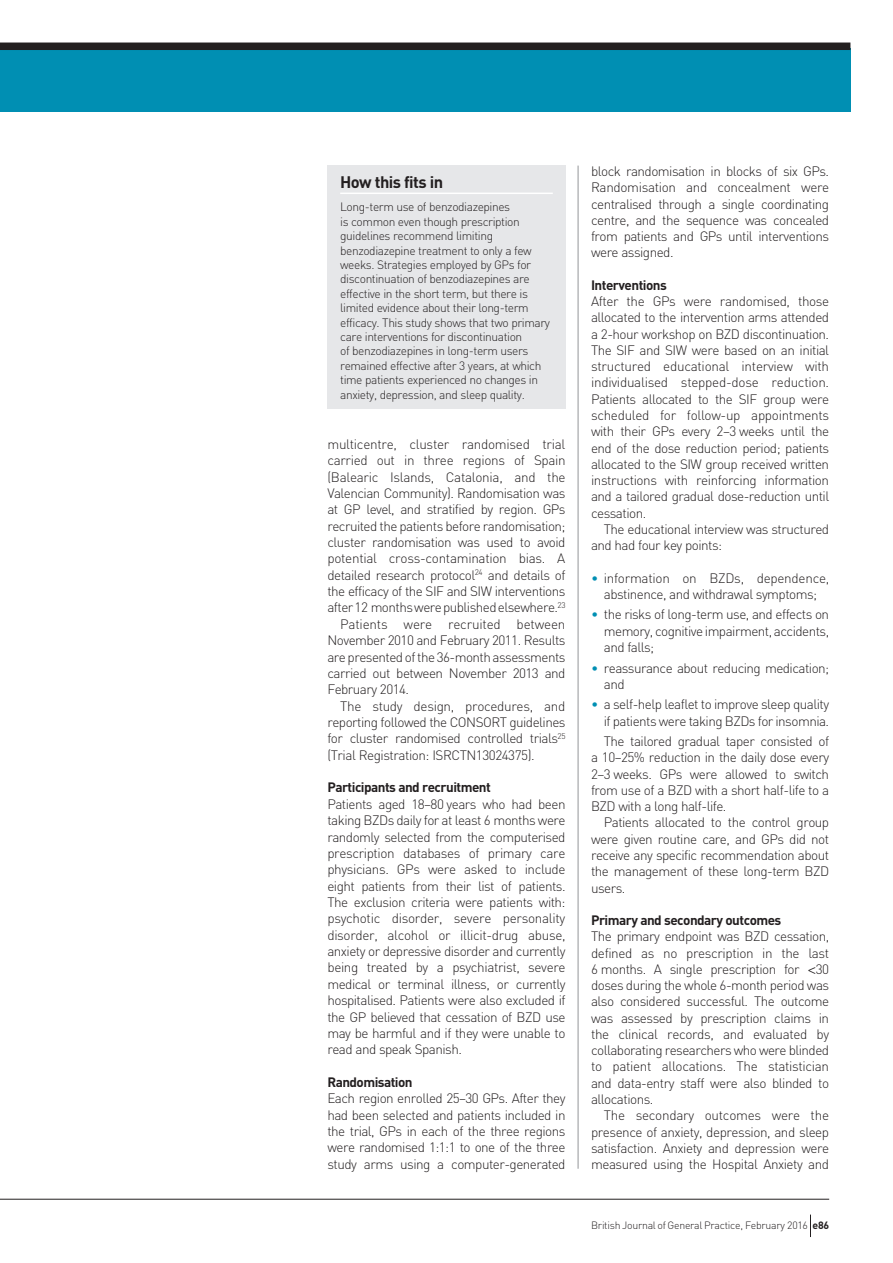
<style>
.page{position:relative;width:893px;height:1263px;background:#fff}
.page>*{position:absolute;margin:0;border:0;box-sizing:border-box;transform-origin:0 0}
.t1{font:700 16.5px "DIN";letter-spacing:-.035em;color:#231f20}
.t2{font:300 13.5px/16.2px "DIN";letter-spacing:-.04em;color:#231f20;text-align:justify}
.t3{font:300 13.5px "DIN";letter-spacing:-.02em;color:#231f20}
.t4{font:700 13.5px "DIN";letter-spacing:-.04em;color:#231f20}
.t5{font:300 13.5px "DIN";letter-spacing:-.015em;color:#231f20}
.t6{font:300 12px/14.4px "DIN";letter-spacing:-.035em;color:#231f20}
.t7{font:300 10.5px "DIN";letter-spacing:-.025em;color:#231f20}
.s1{color:#008fb3}
.s2{font-family:"Helvetica"}
.s3{font-weight:700}
</style>
<div class="page">
<hr style="left:578px;top:166px;width:1px;height:1003px;background:#939598">
<div style="left:327px;top:165px;width:239px;height:243px;background:#e6e7e9"></div>
<hr style="left:340px;top:193px;width:213px;height:1px;background:#fff">
<hr style="left:0;top:1199px;width:829px;height:1px;background:#231f20">
<svg style="left:810px;top:1214px;width:1px;height:23px"></svg>
<div style="left:0;top:48px;width:850px;height:63px;background:#008fb3"></div>
<div style="left:0;top:43px;width:850px;height:7px;background:#231f20"></div>
<p class="t1" style="left:340px;top:172px;width:105px">How this fits in</p>
<p class="t6" style="left:340px;top:200px;width:211px">Long-term use of benzodiazepines<br>is common even though prescription guidelines recommend limiting benzodiazepine treatment to only a few weeks. Strategies employed by GPs for discontinuation of benzodiazepines are effective in the short term, but there is limited evidence about their long-term efficacy. This study shows that two primary care interventions for discontinuation<br>of benzodiazepines in long-term users remained effective after 3 years, at which time patients experienced no changes in anxiety, depression, and sleep quality.</p>
<p class="t3" style="left:327px;top:436px;width:239px">multicentre, cluster randomised trial</p>
<p class="t2" style="left:327px;top:452px;width:240px">carried out in three regions of Spain</p>
<p class="t3" style="left:327px;top:468px;width:240px">(Balearic Islands, Catalonia, and the</p>
<p class="t2" style="left:327px;top:485px;width:240px">Valencian Community). Randomisation was</p>
<p class="t2" style="left:327px;top:501px;width:240px">at GP level, and stratified by region. GPs</p>
<p class="t2" style="left:327px;top:518px;width:240px">recruited the patients before randomisation;</p>
<p class="t2" style="left:327px;top:534px;width:240px">cluster randomisation was used to avoid</p>
<p class="t3" style="left:327px;top:550px;width:239px">potential cross-contamination bias. A</p>
<p class="t2" style="left:327px;top:567px;width:240px">detailed research protocol<sup>24</sup> and details of</p>
<p class="t2" style="left:327px;top:583px;width:240px">the efficacy of the SIF and SIW interventions</p>
<p class="t2" style="left:327px;top:599px;width:240px">after 12 months were published elsewhere.<sup>23</sup></p>
<p class="t5" style="left:340px;top:616px;width:227px">Patients were recruited between</p>
<p class="t2" style="left:327px;top:632px;width:240px">November 2010 and February 2011. Results</p>
<p class="t2" style="left:327px;top:648px;width:240px">are presented of the 36-month assessments</p>
<p class="t2" style="left:327px;top:665px;width:240px">carried out between November 2013 and</p>
<p class="t2" style="left:327px;top:681px;width:83px">February 2014.</p>
<p class="t2" style="left:340px;top:697px;width:227px">The study design, procedures, and</p>
<p class="t2" style="left:327px;top:714px;width:240px">reporting followed the CONSORT guidelines</p>
<p class="t2" style="left:327px;top:730px;width:240px">for cluster randomised controlled trials<sup>25</sup></p>
<p class="t2" style="left:327px;top:747px;width:209px">(Trial Registration: ISRCTN13024375).</p>
<p class="t4" style="left:327px;top:779px;width:165px">Participants and recruitment</p>
<p class="t2" style="left:327px;top:796px;width:240px">Patients aged 18–80 years who had been taking BZDs daily for at least 6 months were randomly selected from the computerised prescription databases of primary care physicians. GPs were asked to include eight patients from their list of patients.<br>The exclusion criteria were patients with: psychotic disorder, severe personality disorder, alcohol or illicit-drug abuse, anxiety or depressive disorder and currently being treated by a psychiatrist, severe medical or terminal illness, or currently hospitalised. Patients were also excluded if the GP believed that cessation of BZD use may be harmful and if they were unable to read and speak Spanish.</p>
<p class="t4" style="left:327px;top:1073px;width:87px">Randomisation</p>
<p class="t2" style="left:327px;top:1090px;width:240px">Each region enrolled 25–30 GPs. After they had been selected and patients included in the trial, GPs in each of the three regions were randomised 1:1:1 to one of the three study arms using a computer-generated</p>
<p class="t2" style="left:591px;top:163px;width:240px">block randomisation in blocks of six GPs.<br>Randomisation and concealment were centralised through a single coordinating centre, and the sequence was concealed from patients and GPs until interventions were assigned.</p>
<p class="t4" style="left:591px;top:276px;width:77px">Interventions</p>
<p class="t2" style="left:591px;top:293px;width:240px">After the GPs were randomised, those allocated to the intervention arms attended a 2-hour workshop on BZD discontinuation.<br>The SIF and SIW were based on an initial structured educational interview with individualised stepped-dose reduction.<br>Patients allocated to the SIF group were scheduled for follow-up appointments with their GPs every 2–3 weeks until the end of the dose reduction period; patients allocated to the SIW group received written instructions with reinforcing information and a tailored gradual dose-reduction until cessation.</p>
<p class="t2" style="left:591px;top:521px;width:240px;text-indent:13px">The educational interview was structured and had four key points:</p>
<p class="t2" style="left:591px;top:570px;width:240px;text-align:center"><span class="s1">•</span> information on BZDs, dependence, abstinence, and withdrawal symptoms;</p>
<p class="t2" style="left:604px;top:606px;width:227px;text-indent:-13px"><span class="s1">•</span> the risks of long-term use, and effects on memory, cognitive impairment, accidents, and falls;</p>
<p class="t2" style="left:604px;top:659px;width:227px;text-indent:-13px"><span class="s1">•</span> reassurance about reducing medication; and</p>
<p class="t2" style="left:591px;top:696px;width:240px;text-align:right"><span class="s1">•</span> a self-help leaflet to improve sleep quality if patients were taking BZDs for insomnia.</p>
<p class="t2" style="left:591px;top:733px;width:240px;text-indent:13px">The tailored gradual taper consisted of a 10–25% reduction in the daily dose every 2–3 weeks. GPs were allowed to switch from use of a BZD with a short half-life to a BZD with a long half-life.</p>
<p class="t2" style="left:591px;top:814px;width:240px;text-indent:13px">Patients allocated to the control group were given routine care, and GPs did not receive any specific recommendation about the management of these long-term BZD users.</p>
<p class="t4" style="left:591px;top:911px;width:192px">Primary and secondary outcomes</p>
<p class="t2" style="left:591px;top:928px;width:240px">The primary endpoint was BZD cessation, defined as no prescription in the last 6 months. A single prescription for <span class="s2">&lt;</span>30 doses during the whole 6-month period was also considered successful. The outcome was assessed by prescription claims in the clinical records, and evaluated by collaborating researchers who were blinded to patient allocations. The statistician and data-entry staff were also blinded to allocations.</p>
<p class="t2" style="left:591px;top:1107px;width:240px;text-indent:13px">The secondary outcomes were the presence of anxiety, depression, and sleep satisfaction. Anxiety and depression were measured using the Hospital Anxiety and</p>
<p class="t7" style="left:591px;top:1219px;width:240px">British Journal of General Practice, February 2016 <span class="s3">e86</span></p>
</div>
